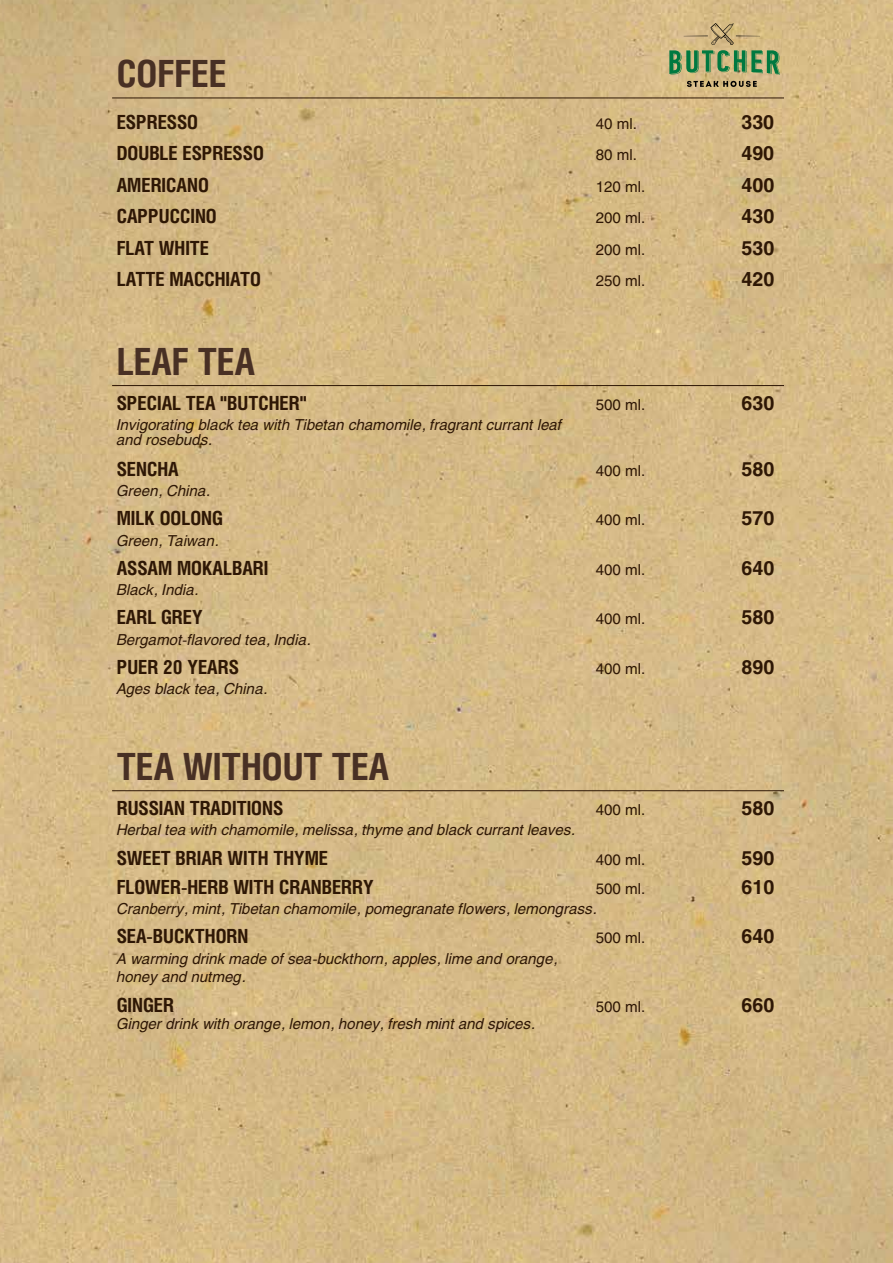
<style>
.page{position:relative;width:893px;height:1263px;background:#fff}
.page>*{position:absolute;margin:0;border:0;box-sizing:border-box;transform-origin:0 0}
.t1{font:700 37.5px "Helios Cond C";color:#483024}
.t2{font:700 19.5px "Helios Cond C";color:#2e1705}
.t3{font:700 19.5px "Helios C";color:#2e1705}
.t4{font:italic 15px/15px "Helios C";color:#2e1705}
.t5{font:15px "Helios C";color:#2e1705}
</style>
<div class="page">
<img style="left:0;top:0;width:893px;height:1263px">
<hr style="left:112px;top:385px;width:672px;height:1px;background:#2e1705">
<hr style="left:112px;top:98px;width:672px;height:1px;background:#2e1705">
<hr style="left:112px;top:790px;width:672px;height:1px;background:#2e1705">
<svg style="left:669px;top:23px;width:111px;height:65px"></svg>
<h1 class="t1" style="left:117px;top:51px;width:111px">COFFEE</h1>
<h2 class="t2" style="left:117px;top:110px;width:83px">ESPRESSO</h2>
<p class="t5" style="left:596px;top:114px;width:43px">40 ml.</p>
<h2 class="t3" style="left:741px;top:110px;width:34px">330</h2>
<h2 class="t2" style="left:117px;top:142px;width:149px">DOUBLE ESPRESSO</h2>
<p class="t5" style="left:596px;top:146px;width:43px">80 ml.</p>
<h2 class="t3" style="left:741px;top:142px;width:34px">490</h2>
<h2 class="t2" style="left:117px;top:173px;width:94px">AMERICANO</h2>
<p class="t5" style="left:596px;top:177px;width:51px">120 ml.</p>
<h2 class="t3" style="left:741px;top:173px;width:34px">400</h2>
<h2 class="t2" style="left:117px;top:205px;width:102px">CAPPUCCINO</h2>
<p class="t5" style="left:596px;top:209px;width:51px">200 ml.</p>
<h2 class="t3" style="left:741px;top:205px;width:34px">430</h2>
<h2 class="t2" style="left:117px;top:236px;width:94px">FLAT WHITE</h2>
<p class="t5" style="left:596px;top:240px;width:51px">200 ml.</p>
<h2 class="t3" style="left:741px;top:236px;width:34px">530</h2>
<h2 class="t2" style="left:117px;top:268px;width:146px">LATTE MACCHIATO</h2>
<p class="t5" style="left:596px;top:272px;width:51px">250 ml.</p>
<h2 class="t3" style="left:741px;top:268px;width:34px">420</h2>
<h1 class="t1" style="left:117px;top:339px;width:140px">LEAF TEA</h1>
<h2 class="t2" style="left:117px;top:391px;width:192px">SPECIAL TEA "BUTCHER"</h2>
<p class="t5" style="left:596px;top:396px;width:51px">500 ml.</p>
<h2 class="t3" style="left:741px;top:392px;width:34px">630</h2>
<p class="t4" style="left:117px;top:417px;width:448px">Invigorating black tea with Tibetan chamomile, fragrant currant leaf and rosebuds.</p>
<h2 class="t2" style="left:117px;top:457px;width:64px">SENCHA</h2>
<p class="t5" style="left:596px;top:462px;width:51px">400 ml.</p>
<h2 class="t3" style="left:741px;top:458px;width:34px">580</h2>
<p class="t4" style="left:117px;top:483px;width:95px">Green, China.</p>
<h2 class="t2" style="left:117px;top:507px;width:108px">MILK OOLONG</h2>
<p class="t5" style="left:596px;top:511px;width:51px">400 ml.</p>
<h2 class="t3" style="left:741px;top:507px;width:34px">570</h2>
<p class="t4" style="left:117px;top:533px;width:104px">Green, Taiwan.</p>
<h2 class="t2" style="left:117px;top:556px;width:153px">ASSAM MOKALBARI</h2>
<p class="t5" style="left:596px;top:561px;width:51px">400 ml.</p>
<h2 class="t3" style="left:741px;top:557px;width:34px">640</h2>
<p class="t4" style="left:117px;top:582px;width:84px">Black, India.</p>
<h2 class="t2" style="left:117px;top:606px;width:87px">EARL GREY</h2>
<p class="t5" style="left:596px;top:610px;width:51px">400 ml.</p>
<h2 class="t3" style="left:741px;top:606px;width:34px">580</h2>
<p class="t4" style="left:117px;top:632px;width:196px">Bergamot-flavored tea, India.</p>
<h2 class="t2" style="left:117px;top:655px;width:124px">PUER 20 YEARS</h2>
<p class="t5" style="left:596px;top:660px;width:51px">400 ml.</p>
<h2 class="t3" style="left:741px;top:656px;width:34px">890</h2>
<p class="t4" style="left:117px;top:681px;width:152px">Ages black tea, China.</p>
<h1 class="t1" style="left:117px;top:744px;width:274px">TEA WITHOUT TEA</h1>
<h2 class="t2" style="left:117px;top:796px;width:168px">RUSSIAN TRADITIONS</h2>
<p class="t5" style="left:596px;top:801px;width:51px">400 ml.</p>
<h2 class="t3" style="left:741px;top:797px;width:34px">580</h2>
<p class="t4" style="left:117px;top:822px;width:460px">Herbal tea with chamomile, melissa, thyme and black currant leaves.</p>
<h2 class="t2" style="left:117px;top:846px;width:213px">SWEET BRIAR WITH THYME</h2>
<p class="t5" style="left:596px;top:850px;width:51px">400 ml.</p>
<h2 class="t3" style="left:741px;top:846px;width:34px">590</h2>
<h2 class="t2" style="left:117px;top:875px;width:258px">FLOWER-HERB WITH CRANBERRY</h2>
<p class="t5" style="left:596px;top:880px;width:51px">500 ml.</p>
<h2 class="t3" style="left:741px;top:875px;width:34px">610</h2>
<p class="t4" style="left:117px;top:901px;width:482px">Cranberry, mint, Tibetan chamomile, pomegranate flowers, lemongrass.</p>
<h2 class="t2" style="left:117px;top:925px;width:133px">SEA-BUCKTHORN</h2>
<p class="t5" style="left:596px;top:929px;width:51px">500 ml.</p>
<h2 class="t3" style="left:741px;top:925px;width:34px">640</h2>
<p class="t4" style="left:117px;top:949px;width:442px;line-height:18px">A warming drink made of sea-buckthorn, apples, lime and orange, honey and nutmeg.</p>
<h2 class="t2" style="left:117px;top:993px;width:59px">GINGER</h2>
<p class="t5" style="left:596px;top:997px;width:51px">500 ml.</p>
<h2 class="t3" style="left:741px;top:993px;width:34px">660</h2>
<p class="t4" style="left:117px;top:1016px;width:420px">Ginger drink with orange, lemon, honey, fresh mint and spices.</p>
</div>
